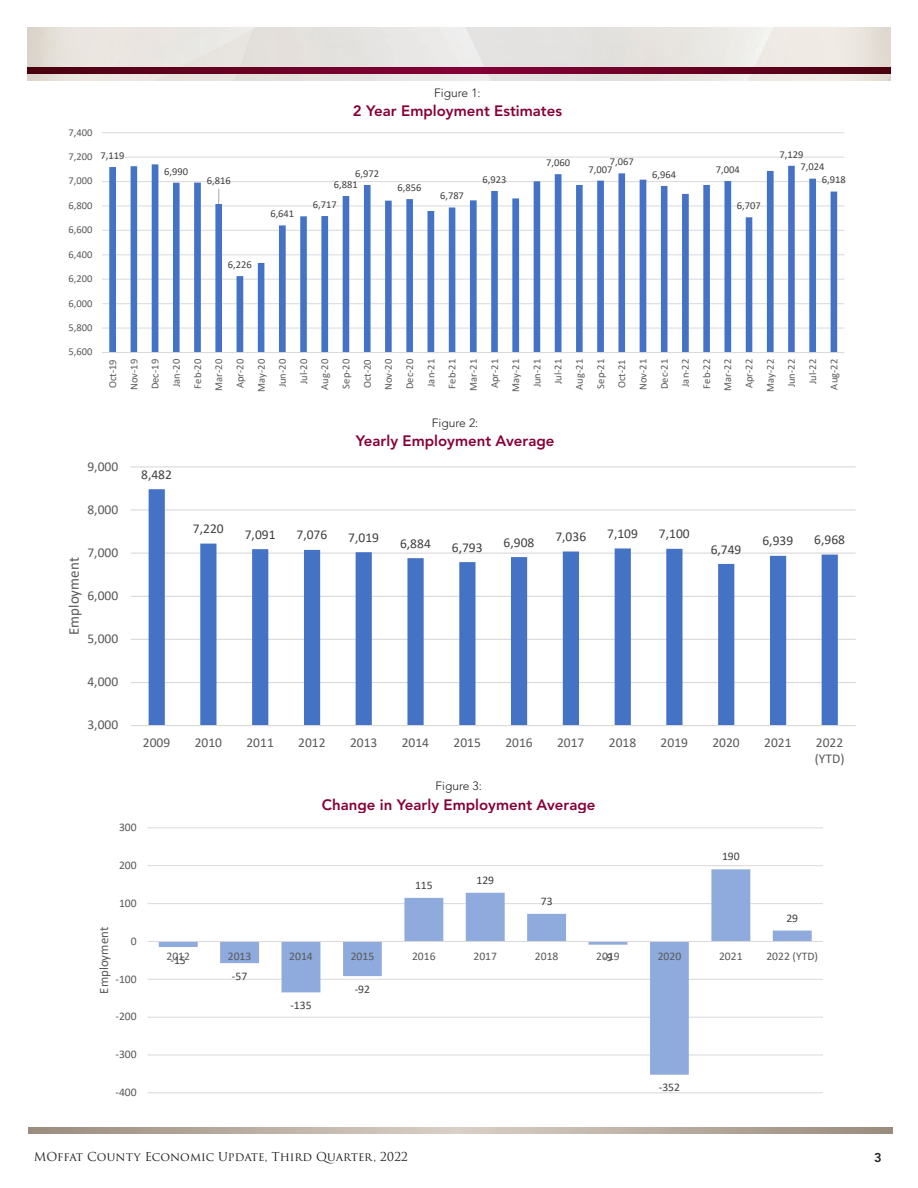
<style>
.page{position:relative;width:918px;height:1188px;background:#fff}
.page>*{position:absolute;margin:0;border:0;box-sizing:border-box;transform-origin:0 0}
.t1{font:800 15px "Avenir";color:#860037}
.t2{font:15px "Calibri";letter-spacing:.005em;color:#595959}
.t3{font:13.5px/16.5px "Calibri";color:#595959}
.t4{font:13.5px "Calibri";color:#404040}
.t5{font:12.9px "Calibri";letter-spacing:.005em;color:#595959}
.t6{font:800 12.75px "Avenir";color:#231f20}
.t7{font:12px "Trajan Pro 3";color:#231f20}
.t8{font:300 12px "Avenir";color:#231f20}
.t9{font:11.55px "Calibri";color:#595959}
.t10{font:11.55px "Calibri";color:#404040}
.t11{font:10.5px/21.1px "Calibri";color:#595959;text-align:right}
.t12{font:10.5px "Calibri";color:#404040}
</style>
<div class="page">
<img style="left:27px;top:27px;width:864px;height:54px">
<svg style="left:27px;top:68px;width:864px;height:6px;background:#680023"></svg>
<svg style="left:28px;top:1128px;width:864px;height:6px;background:#b8ada1"></svg>
<hr style="left:102px;top:328px;width:742px;height:1px;background:#d9d9d9">
<hr style="left:102px;top:303px;width:742px;height:1px;background:#d9d9d9">
<hr style="left:102px;top:279px;width:742px;height:1px;background:#d9d9d9">
<hr style="left:102px;top:254px;width:742px;height:1px;background:#d9d9d9">
<hr style="left:102px;top:230px;width:742px;height:1px;background:#d9d9d9">
<hr style="left:102px;top:206px;width:742px;height:1px;background:#d9d9d9">
<hr style="left:102px;top:181px;width:742px;height:1px;background:#d9d9d9">
<hr style="left:102px;top:157px;width:742px;height:1px;background:#d9d9d9">
<hr style="left:102px;top:132px;width:742px;height:1px;background:#d9d9d9">
<svg style="left:109px;top:164px;width:728px;height:188px"></svg>
<hr style="left:102px;top:352px;width:742px;height:1px;background:#d9d9d9">
<svg style="left:218px;top:189px;width:1px;height:15px"></svg>
<hr style="left:131px;top:682px;width:725px;height:1px;background:#d9d9d9">
<hr style="left:131px;top:639px;width:725px;height:1px;background:#d9d9d9">
<hr style="left:131px;top:596px;width:725px;height:1px;background:#d9d9d9">
<hr style="left:131px;top:553px;width:725px;height:1px;background:#d9d9d9">
<hr style="left:131px;top:509px;width:725px;height:1px;background:#d9d9d9">
<hr style="left:131px;top:466px;width:725px;height:1px;background:#d9d9d9">
<svg style="left:149px;top:489px;width:689px;height:236px"></svg>
<hr style="left:131px;top:725px;width:725px;height:1px;background:#d9d9d9">
<hr style="left:147px;top:1092px;width:676px;height:1px;background:#d9d9d9">
<hr style="left:147px;top:1055px;width:676px;height:1px;background:#d9d9d9">
<hr style="left:147px;top:1017px;width:676px;height:1px;background:#d9d9d9">
<hr style="left:147px;top:979px;width:676px;height:1px;background:#d9d9d9">
<hr style="left:147px;top:903px;width:676px;height:1px;background:#d9d9d9">
<hr style="left:147px;top:865px;width:676px;height:1px;background:#d9d9d9">
<hr style="left:147px;top:827px;width:676px;height:1px;background:#d9d9d9">
<svg style="left:159px;top:869px;width:653px;height:206px"></svg>
<hr style="left:147px;top:941px;width:676px;height:1px;background:#d9d9d9">
<p class="t11" style="left:68px;top:121px;width:25px">7,400</p>
<p class="t11" style="left:68px;top:146px;width:25px">7,200</p>
<p class="t11" style="left:68px;top:170px;width:25px">7,000</p>
<p class="t11" style="left:68px;top:195px;width:25px">6,800</p>
<p class="t11" style="left:68px;top:219px;width:25px">6,600</p>
<p class="t11" style="left:68px;top:243px;width:25px">6,400</p>
<p class="t11" style="left:68px;top:268px;width:25px">6,200</p>
<p class="t11" style="left:68px;top:292px;width:25px">6,000</p>
<p class="t11" style="left:68px;top:317px;width:25px">5,800</p>
<p class="t11" style="left:68px;top:341px;width:25px">5,600</p>
<p class="t12" style="left:101px;top:148px;width:25px">7,119</p>
<p class="t12" style="left:164px;top:164px;width:25px">6,990</p>
<p class="t12" style="left:207px;top:173px;width:25px">6,816</p>
<p class="t12" style="left:228px;top:257px;width:25px">6,226</p>
<p class="t12" style="left:270px;top:206px;width:25px">6,641</p>
<p class="t8" style="left:434px;top:85px;width:48px">Figure 1:</p>
<p class="t1" style="left:353px;top:102px;width:211px">2 Year Employment Estimates</p>
<p class="t12" style="left:355px;top:166px;width:25px">6,972</p>
<p class="t12" style="left:334px;top:177px;width:25px">6,881</p>
<p class="t12" style="left:313px;top:197px;width:25px">6,717</p>
<p class="t12" style="left:398px;top:180px;width:25px">6,856</p>
<p class="t12" style="left:440px;top:189px;width:25px">6,787</p>
<p class="t12" style="left:482px;top:172px;width:25px">6,923</p>
<p class="t12" style="left:546px;top:155px;width:25px">7,060</p>
<p class="t12" style="left:610px;top:154px;width:25px">7,067</p>
<p class="t12" style="left:589px;top:162px;width:25px">7,007</p>
<p class="t12" style="left:652px;top:167px;width:25px">6,964</p>
<p class="t12" style="left:716px;top:162px;width:25px">7,004</p>
<p class="t12" style="left:737px;top:198px;width:25px">6,707</p>
<p class="t12" style="left:779px;top:147px;width:25px">7,129</p>
<p class="t12" style="left:801px;top:160px;width:25px">7,024</p>
<p class="t12" style="left:822px;top:173px;width:25px">6,918</p>
<p class="t11" style="left:102px;top:392px;width:34px;rotate:-90deg">Oct-19<br>Nov-19<br>Dec-19<br>Jan-20<br>Feb-20<br>Mar-20<br>Apr-20<br>May-20<br>Jun-20<br>Jul-20<br>Aug-20<br>Sep-20<br>Oct-20<br>Nov-20<br>Dec-20<br>Jan-21<br>Feb-21<br>Mar-21<br>Apr-21<br>May-21<br>Jun-21<br>Jul-21<br>Aug-21<br>Sep-21<br>Oct-21<br>Nov-21<br>Dec-21<br>Jan-22<br>Feb-22<br>Mar-22<br>Apr-22<br>May-22<br>Jun-22<br>Jul-22<br>Aug-22</p>
<p class="t8" style="left:432px;top:416px;width:48px">Figure 2:</p>
<p class="t1" style="left:356px;top:432px;width:200px">Yearly Employment Average</p>
<p class="t3" style="left:87px;top:458px;width:32px">9,000</p>
<p class="t3" style="left:87px;top:501px;width:32px">8,000</p>
<p class="t3" style="left:87px;top:544px;width:32px">7,000</p>
<p class="t2" style="left:64px;top:635px;width:79px;rotate:-90deg">Employment</p>
<p class="t3" style="left:87px;top:587px;width:32px">6,000</p>
<p class="t3" style="left:87px;top:630px;width:32px">5,000</p>
<p class="t3" style="left:87px;top:673px;width:32px">4,000</p>
<p class="t3" style="left:87px;top:716px;width:32px">3,000</p>
<p class="t4" style="left:141px;top:465px;width:32px">8,482</p>
<p class="t4" style="left:193px;top:519px;width:32px">7,220</p>
<p class="t4" style="left:245px;top:525px;width:32px">7,091</p>
<p class="t4" style="left:297px;top:526px;width:32px">7,076</p>
<p class="t4" style="left:348px;top:528px;width:32px">7,019</p>
<p class="t4" style="left:400px;top:534px;width:32px">6,884</p>
<p class="t4" style="left:452px;top:538px;width:32px">6,793</p>
<p class="t4" style="left:504px;top:533px;width:32px">6,908</p>
<p class="t4" style="left:555px;top:527px;width:32px">7,036</p>
<p class="t4" style="left:607px;top:524px;width:32px">7,109</p>
<p class="t4" style="left:659px;top:525px;width:32px">7,100</p>
<p class="t4" style="left:711px;top:540px;width:32px">6,749</p>
<p class="t4" style="left:762px;top:531px;width:32px">6,939</p>
<p class="t4" style="left:814px;top:530px;width:32px">6,968</p>
<p class="t3" style="left:143px;top:734px;width:29px">2009</p>
<p class="t3" style="left:195px;top:734px;width:29px">2010</p>
<p class="t3" style="left:246px;top:734px;width:29px">2011</p>
<p class="t3" style="left:298px;top:734px;width:29px">2012</p>
<p class="t3" style="left:350px;top:734px;width:29px">2013</p>
<p class="t3" style="left:402px;top:734px;width:29px">2014</p>
<p class="t3" style="left:454px;top:734px;width:29px">2015</p>
<p class="t3" style="left:505px;top:734px;width:29px">2016</p>
<p class="t3" style="left:557px;top:734px;width:29px">2017</p>
<p class="t3" style="left:609px;top:734px;width:29px">2018</p>
<p class="t3" style="left:661px;top:734px;width:29px">2019</p>
<p class="t3" style="left:712px;top:734px;width:29px">2020</p>
<p class="t3" style="left:764px;top:734px;width:29px">2021</p>
<p class="t3" style="left:815px;top:734px;width:31px">2022 (YTD)</p>
<p class="t8" style="left:435px;top:779px;width:48px">Figure 3:</p>
<p class="t1" style="left:322px;top:796px;width:275px">Change in Yearly Employment Average</p>
<p class="t9" style="left:119px;top:819px;width:19px">300</p>
<p class="t9" style="left:119px;top:857px;width:19px">200</p>
<p class="t9" style="left:119px;top:895px;width:19px">100</p>
<p class="t5" style="left:95px;top:994px;width:68px;rotate:-90deg">Employment</p>
<p class="t9" style="left:131px;top:933px;width:7px">0</p>
<p class="t9" style="left:116px;top:971px;width:23px">-100</p>
<p class="t9" style="left:116px;top:1009px;width:23px">-200</p>
<p class="t9" style="left:116px;top:1046px;width:23px">-300</p>
<p class="t9" style="left:116px;top:1084px;width:23px">-400</p>
<p class="t10" style="left:415px;top:877px;width:19px">115</p>
<p class="t10" style="left:476px;top:872px;width:19px">129</p>
<p class="t10" style="left:541px;top:893px;width:13px">73</p>
<p class="t10" style="left:722px;top:849px;width:19px">190</p>
<p class="t10" style="left:786px;top:910px;width:13px">29</p>
<p class="t9" style="left:166px;top:948px;width:25px">2012</p>
<p class="t9" style="left:228px;top:948px;width:25px">2013</p>
<p class="t9" style="left:289px;top:948px;width:25px">2014</p>
<p class="t9" style="left:351px;top:948px;width:25px">2015</p>
<p class="t9" style="left:412px;top:948px;width:25px">2016</p>
<p class="t9" style="left:473px;top:948px;width:25px">2017</p>
<p class="t9" style="left:535px;top:948px;width:25px">2018</p>
<p class="t9" style="left:596px;top:948px;width:25px">2019</p>
<p class="t9" style="left:658px;top:948px;width:25px">2020</p>
<p class="t9" style="left:719px;top:948px;width:25px">2021</p>
<p class="t9" style="left:766px;top:948px;width:53px">2022 (YTD)</p>
<p class="t10" style="left:603px;top:950px;width:11px">-9</p>
<p class="t10" style="left:170px;top:952px;width:17px">-15</p>
<p class="t10" style="left:232px;top:968px;width:17px">-57</p>
<p class="t10" style="left:290px;top:997px;width:23px">-135</p>
<p class="t10" style="left:355px;top:981px;width:17px">-92</p>
<p class="t10" style="left:659px;top:1080px;width:23px">-352</p>
<p class="t7" style="left:34px;top:1148px;width:376px">MOffat County Economic Update, Third Quarter, 2022</p>
<p class="t6" style="left:874px;top:1150px;width:9px">3</p>
</div>
